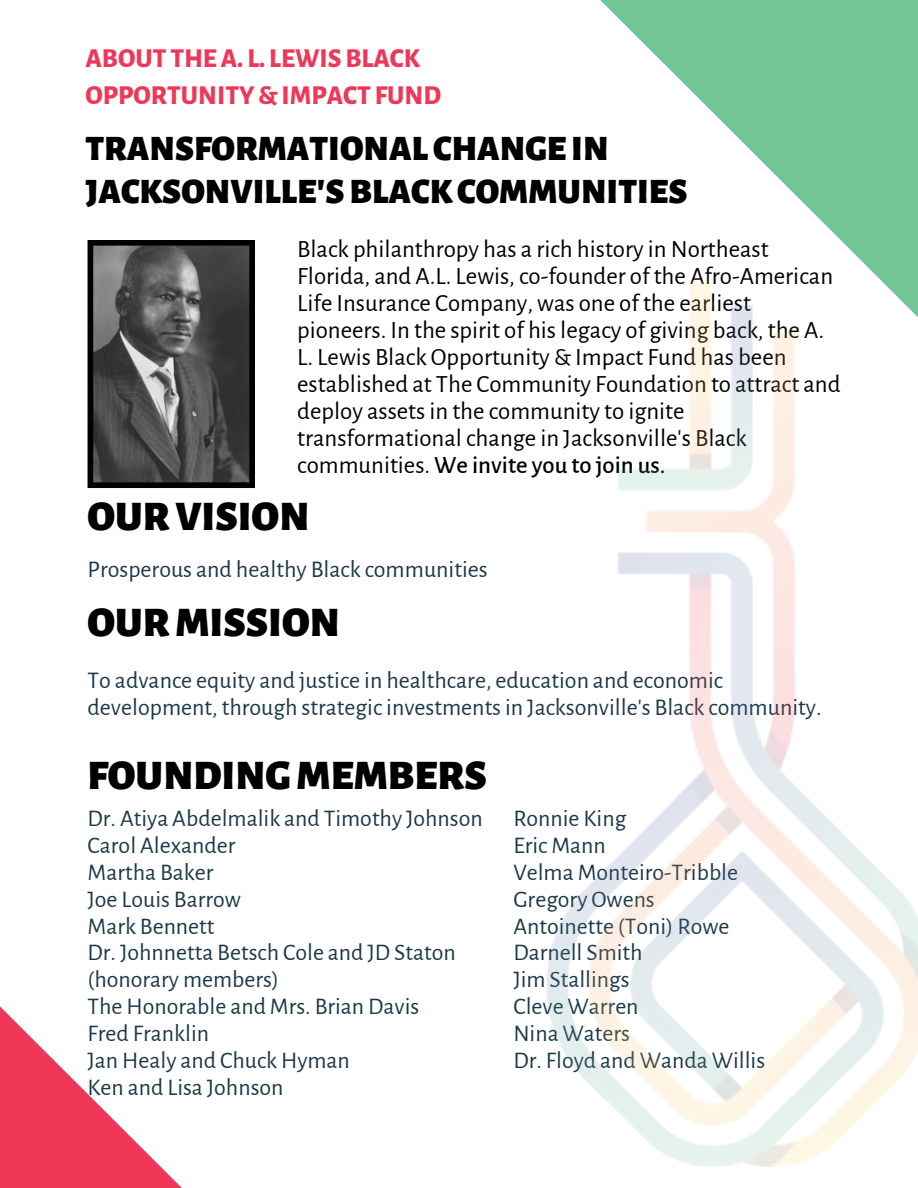
<style>
.page{position:relative;width:918px;height:1188px;background:#fff}
.page>*{position:absolute;margin:0;border:0;box-sizing:border-box;transform-origin:0 0}
.t1{font:900 42.45px "Alegreya Sans";color:#000}
.t2{font:900 36.15px/43.8px "Alegreya Sans";color:#000}
.t3{font:800 26.85px/37.2px "Alegreya Sans";color:#ef3758}
.t4{font:24.75px/27px "Alegreya Sans";color:#000}
.t5{font:24px/27px "Alegreya Sans";color:#1c3948}
.t6{font:23.85px/26.8px "Alegreya Sans";color:#1c3948}
.s1{font-weight:500}
</style>
<div class="page">
<svg style="left:600px;top:0;width:318px;height:280px;fill:#72c594"></svg>
<svg style="left:0;top:1006px;width:182px;height:182px"></svg>
<svg style="left:88px;top:240px;width:167px;height:248px;background:#4d4d4d"></svg>
<img style="left:546px;top:280px;width:372px;height:887px">
<p class="t3" style="left:85px;top:40px;width:357px">ABOUT THEA. L. LEWISBLACK<br>OPPORTUNITY &amp; IMPACT FUND</p>
<p class="t2" style="left:85px;top:127px;width:604px">TRANSFORMATIONAL CHANGEIN<br>JACKSONVILLE'SBLACKCOMMUNITIES</p>
<p class="t4" style="left:297px;top:236px;width:545px">Black philanthropy has a rich history in Northeast Florida, and A.L. Lewis, co-founder of the Afro-American Life Insurance Company, was one of the earliest pioneers. In the spirit of his legacy of giving back, the A.<br>L. Lewis Black Opportunity &amp; Impact Fund has been established at The Community Foundation to attract and deploy assets in the community to ignite transformational change in Jacksonville's Black communities. <span class="s1">We invite you to join us.</span></p>
<p class="t1" style="left:88px;top:496px;width:223px">OURVISION</p>
<p class="t5" style="left:88px;top:556px;width:402px">Prosperous and healthy Black communities</p>
<p class="t1" style="left:88px;top:602px;width:254px">OUR MISSION</p>
<p class="t5" style="left:88px;top:667px;width:735px">To advance equity and justice in healthcare, education and economic development, through strategic investments in Jacksonville's Black community.</p>
<p class="t1" style="left:88px;top:755px;width:401px">FOUNDING MEMBERS</p>
<p class="t6" style="left:88px;top:806px;width:397px">Dr. Atiya Abdelmalik and Timothy Johnson</p>
<p class="t6" style="left:88px;top:832px;width:150px">Carol Alexander</p>
<p class="t6" style="left:88px;top:859px;width:127px">Martha Baker</p>
<p class="t6" style="left:88px;top:886px;width:155px">Joe Louis Barrow</p>
<p class="t6" style="left:88px;top:913px;width:128px">Mark Bennett</p>
<p class="t6" style="left:88px;top:940px;width:370px">Dr. Johnnetta Betsch Cole and JD Staton (honorary members)</p>
<p class="t6" style="left:88px;top:993px;width:333px">The Honorable and Mrs. Brian Davis</p>
<p class="t6" style="left:88px;top:1020px;width:123px">Fred Franklin</p>
<p class="t6" style="left:88px;top:1047px;width:264px">Jan Healy and Chuck Hyman</p>
<p class="t6" style="left:88px;top:1074px;width:197px">Ken and Lisa Johnson</p>
<p class="t6" style="left:513px;top:806px;width:114px">Ronnie King</p>
<p class="t6" style="left:513px;top:832px;width:94px">Eric Mann</p>
<p class="t6" style="left:513px;top:859px;width:226px">Velma Monteiro-Tribble</p>
<p class="t6" style="left:513px;top:886px;width:143px">Gregory Owens</p>
<p class="t6" style="left:513px;top:913px;width:218px">Antoinette (Toni) Rowe</p>
<p class="t6" style="left:513px;top:940px;width:131px">Darnell Smith</p>
<p class="t6" style="left:513px;top:967px;width:118px">Jim Stallings</p>
<p class="t6" style="left:513px;top:993px;width:127px">Cleve Warren</p>
<p class="t6" style="left:513px;top:1020px;width:118px">Nina Waters</p>
<p class="t6" style="left:513px;top:1047px;width:253px">Dr. Floyd and Wanda Willis</p>
</div>
